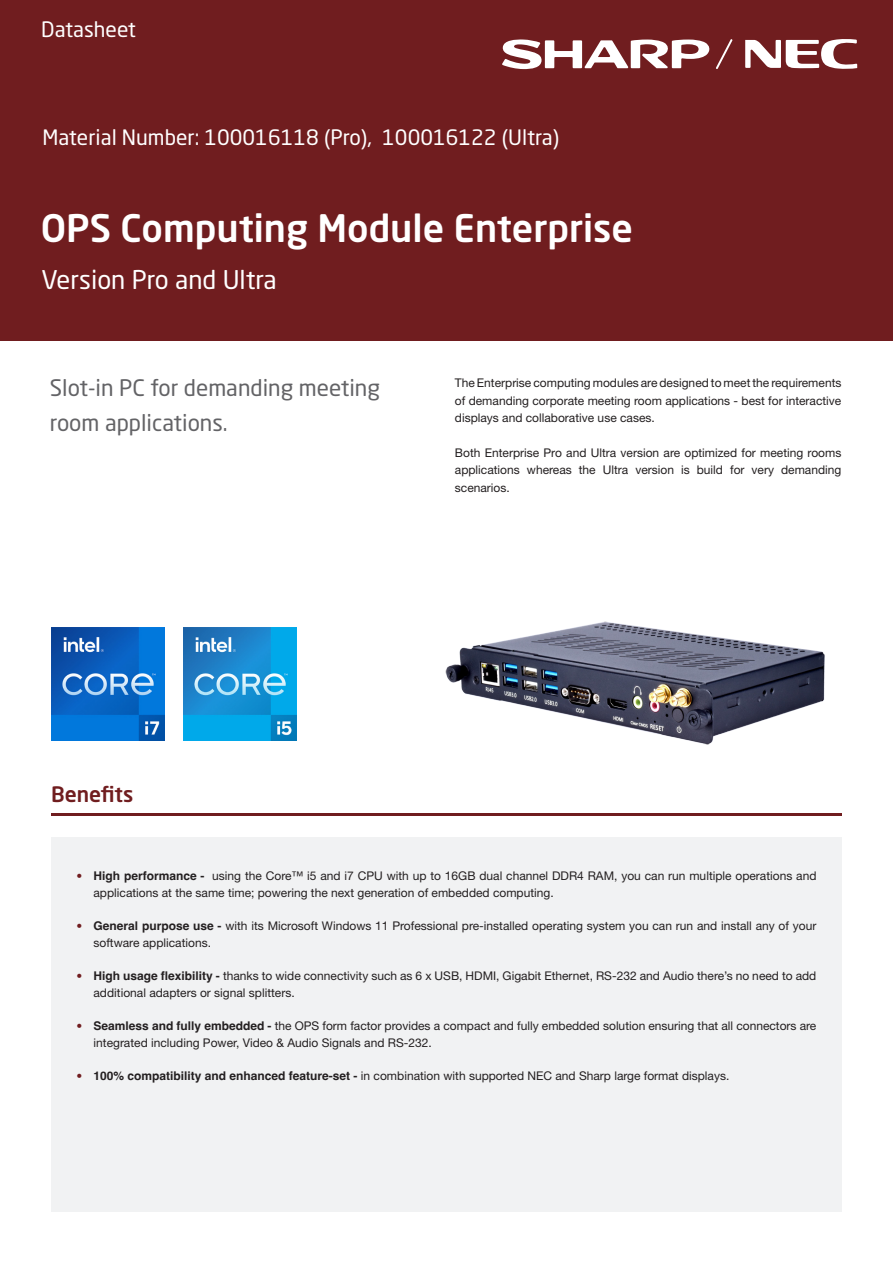
<style>
.page{position:relative;width:893px;height:1263px;background:#fff}
.page>*{position:absolute;margin:0;border:0;box-sizing:border-box;transform-origin:0 0}
.t1{font:500 37.5px "Neo Sans Pro";color:#fff}
.t2{font:25.5px "Neo Sans Pro";color:#fff}
.t3{font:22.5px/34.5px "Neo Sans Pro";color:#636366}
.t4{font:21px "Neo Sans Pro";color:#fff}
.t5{font:500 21px "Neo Sans Pro";color:#701d1f}
.t6{font:12px/16.5px "Helvetica Neue LT Std";color:#231f20}
.s1{font-weight:100;font-stretch:condensed;font-size:11.7px;color:#701d1f}
.s2{font-family:"Helvetica";font-weight:700}
</style>
<div class="page">
<div style="left:0;top:0;width:893px;height:340px;background:#701d1f"></div>
<div style="left:51px;top:837px;width:791px;height:375px;background:#f1f2f3"></div>
<hr style="left:51px;top:813px;width:791px;height:2px;background:#701d1f">
<svg style="left:745px;top:39px;width:112px;height:30px"></svg>
<svg style="left:502px;top:39px;width:231px;height:30px"></svg>
<img style="left:51px;top:628px;width:113px;height:113px">
<img style="left:183px;top:628px;width:113px;height:113px">
<img style="left:445px;top:621px;width:380px;height:124px">
<p class="t4" style="left:41px;top:17px;width:96px">Datasheet</p>
<p class="t4" style="left:43px;top:124px;width:518px">Material Number: 100016118 (Pro), 100016122 (Ultra)</p>
<p class="t1" style="left:41px;top:204px;width:594px">OPS Computing Module Enterprise</p>
<p class="t2" style="left:41px;top:264px;width:237px">Version Pro and Ultra</p>
<p class="t3" style="left:50px;top:370px;width:332px">Slot-in PC for demanding meeting room applications.</p>
<p class="t6" style="left:455px;top:374px;width:388px;line-height:17.4px;text-align:justify">The Enterprise computing modules are designed to meet the requirements of demanding corporate meeting room applications - best for interactive displays and collaborative use cases.</p>
<p class="t6" style="left:455px;top:444px;width:388px;line-height:17.4px;text-align:justify">Both Enterprise Pro and Ultra version are optimized for meeting rooms applications whereas the Ultra version is build for very demanding scenarios.</p>
<p class="t5" style="left:51px;top:781px;width:84px">Benefits</p>
<p class="t6" style="left:94px;top:867px;width:724px;text-indent:-17px"><span class="s1">•</span> <span class="s2">High performance -</span> using the Core™ i5 and i7 CPU with up to 16GB dual channel DDR4 RAM, you can run multiple operations and applications at the same time; powering the next generation of embedded computing.</p>
<p class="t6" style="left:94px;top:917px;width:724px;text-indent:-17px"><span class="s1">•</span> <span class="s2">General purpose use -</span> with its Microsoft Windows 11 Professional pre-installed operating system you can run and install any of your software applications.</p>
<p class="t6" style="left:94px;top:967px;width:724px;text-indent:-17px"><span class="s1">•</span> <span class="s2">High usage flexibility -</span> thanks to wide connectivity such as 6 x USB, HDMI, Gigabit Ethernet, RS-232 and Audio there’s no need to add additional adapters or signal splitters.</p>
<p class="t6" style="left:94px;top:1017px;width:724px;text-indent:-17px"><span class="s1">•</span> <span class="s2">Seamless and fully embedded -</span> the OPS form factor provides a compact and fully embedded solution ensuring that all connectors are integrated including Power, Video &amp; Audio Signals and RS-232.</p>
<p class="t6" style="left:77px;top:1067px;width:654px"><span class="s1">•</span> <span class="s2">100% compatibility and enhanced feature-set -</span> in combination with supported NEC and Sharp large format displays.</p>
</div>
